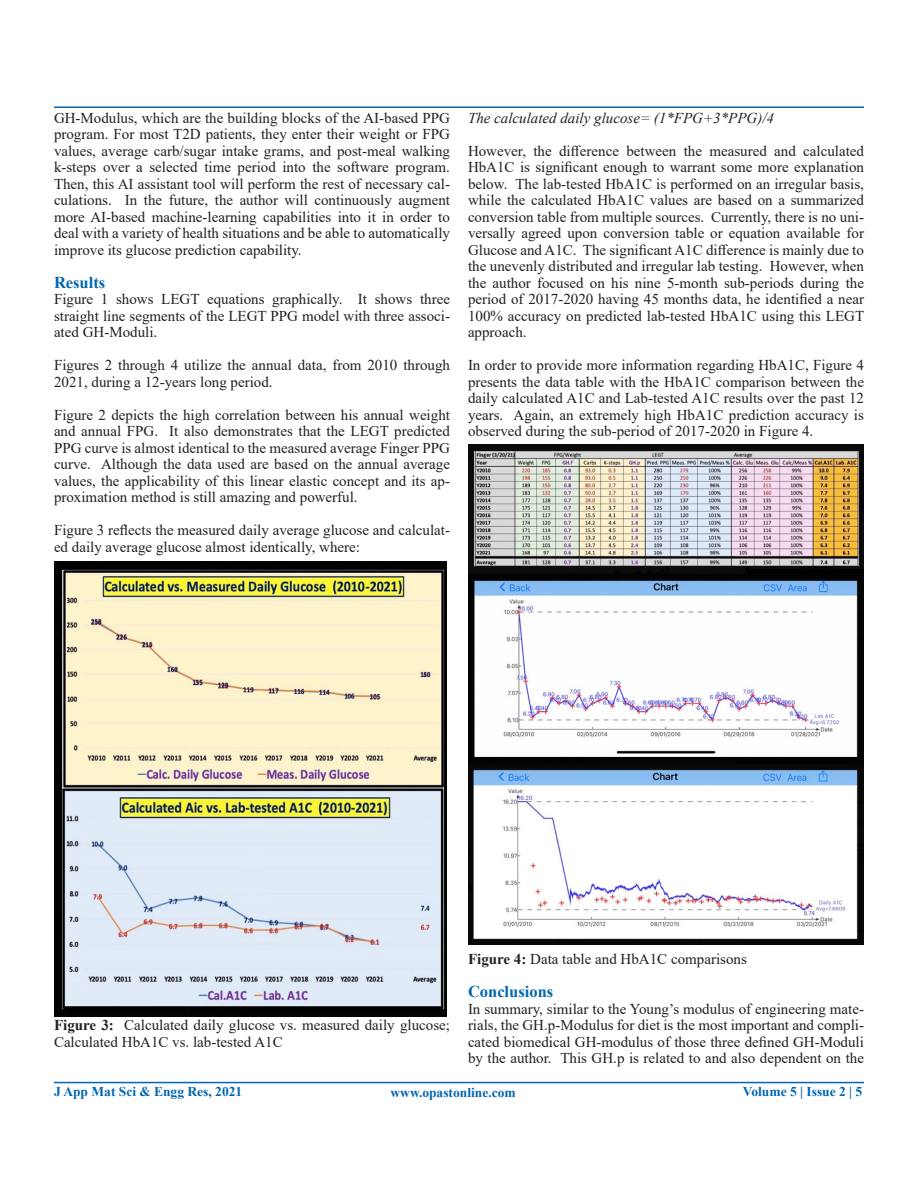
<style>
.page{position:relative;width:918px;height:1188px;background:#fff}
.page>*{position:absolute;margin:0;border:0;box-sizing:border-box;transform-origin:0 0}
.t1{font:700 16.5px "Times New Roman";color:#0166b3}
.t2{font:15px/16.5px "Times New Roman";color:#231f20;text-align:justify}
.t3{font:italic 15px "Times New Roman";color:#231f20}
.t4{font:700 13.5px "Times New Roman";color:#0166b3}
.s1{font-weight:700}
</style>
<div class="page">
<hr style="left:54px;top:106px;width:810px;height:2px;background:#0166b3">
<hr style="left:54px;top:1082px;width:810px;height:1px;background:#0166b3">
<img style="left:54px;top:561px;width:392px;height:455px">
<img style="left:468px;top:445px;width:396px;height:500px">
<p class="t2" style="left:54px;top:109px;width:398px">GH-Modulus, which are the building blocks of the AI-based PPG program. For most T2D patients, they enter their weight or FPG values, average carb/sugar intake grams, and post-meal walking k-steps over a selected time period into the software program.<br>Then, this AI assistant tool will perform the rest of necessary cal&shy;culations. In the future, the author will continuously augment more AI-based machine-learning capabilities into it in order to deal with a variety of health situations and be able to automatically improve its glucose prediction capability.</p>
<p class="t1" style="left:54px;top:270px;width:53px">Results</p>
<p class="t2" style="left:54px;top:291px;width:398px">Figure 1 shows LEGT equations graphically. It shows three straight line segments of the LEGT PPG model with three associ&shy;ated GH-Moduli.</p>
<p class="t2" style="left:54px;top:357px;width:398px">Figures 2 through 4 utilize the annual data, from 2010 through<br>2021, during a 12-years long period.</p>
<p class="t2" style="left:54px;top:406px;width:398px">Figure 2 depicts the high correlation between his annual weight and annual FPG. It also demonstrates that the LEGT predicted PPG curve is almost identical to the measured average Finger PPG curve. Although the data used are based on the annual average values, the applicability of this linear elastic concept and its ap&shy;proximation method is still amazing and powerful.</p>
<p class="t2" style="left:54px;top:522px;width:397px">Figure 3 reflects the measured daily average glucose and calculat&shy;ed daily average glucose almost identically, where:</p>
<p class="t3" style="left:468px;top:108px;width:308px">The calculated daily glucose= (1*FPG+3*PPG)/4</p>
<p class="t2" style="left:468px;top:142px;width:398px">However, the difference between the measured and calculated HbA1C is significant enough to warrant some more explanation below. The lab-tested HbA1C is performed on an irregular basis, while the calculated HbA1C values are based on a summarized conversion table from multiple sources. Currently, there is no uni&shy;versally agreed upon conversion table or equation available for Glucose and A1C. The significant A1C difference is mainly due to the unevenly distributed and irregular lab testing. However, when the author focused on his nine 5-month sub-periods during the period of 2017-2020 having 45 months data, he identified a near 100% accuracy on predicted lab-tested HbA1C using this LEGT approach.</p>
<p class="t2" style="left:468px;top:357px;width:398px">In order to provide more information regarding HbA1C, Figure 4 presents the data table with the HbA1C comparison between the daily calculated A1C and Lab-tested A1C results over the past 12 years. Again, an extremely high HbA1C prediction accuracy is observed during the sub-period of 2017-2020 in Figure 4.</p>
<p class="t2" style="left:54px;top:1017px;width:398px"><span class="s1">Figure 3:</span> Calculated daily glucose vs. measured daily glucose;<br>Calculated HbA1C vs. lab-tested A1C</p>
<p class="t2" style="left:468px;top:951px;width:280px"><span class="s1">Figure 4:</span> Data table and HbA1C comparisons</p>
<p class="t1" style="left:468px;top:980px;width:87px">Conclusions</p>
<p class="t2" style="left:468px;top:1000px;width:398px">In summary, similar to the Young’s modulus of engineering mate&shy;rials, the GH.p-Modulus for diet is the most important and compli&shy;cated biomedical GH-modulus of those three defined GH-Moduli by the author. This GH.p is related to and also dependent on the</p>
<p class="t4" style="left:54px;top:1082px;width:190px">J App Mat Sci &amp; Engg Res, 2021</p>
<p class="t4" style="left:391px;top:1083px;width:127px">www.opastonline.com</p>
<p class="t4" style="left:743px;top:1082px;width:121px">Volume 5 | Issue 2 | 5</p>
</div>
